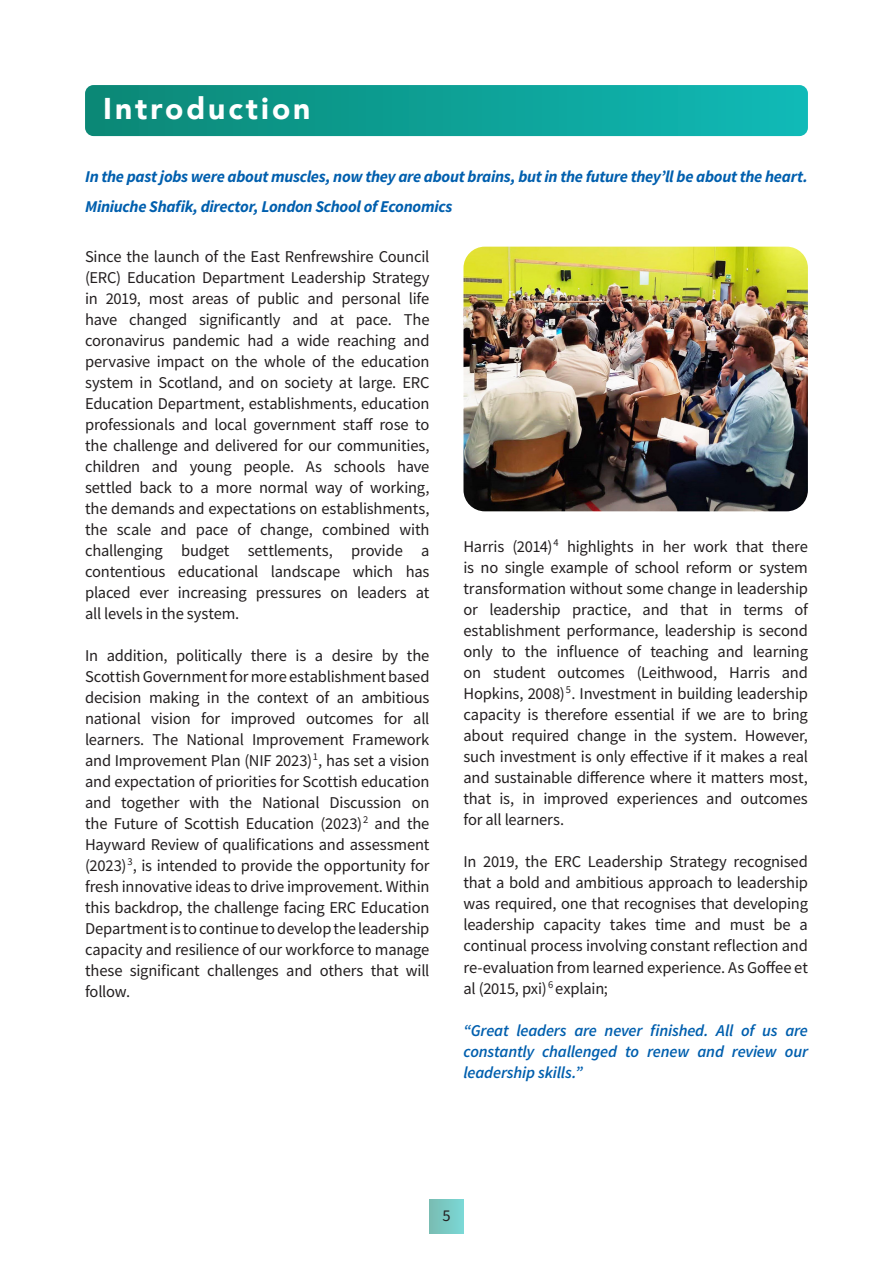
<style>
.page{position:relative;width:893px;height:1263px;background:#fff}
.page>*{position:absolute;margin:0;border:0;box-sizing:border-box;transform-origin:0 0}
.t1{font:900 30px "Avenir";letter-spacing:.1em;color:#fff}
.t2{font:16.5px/21px "Source Sans Pro";letter-spacing:-.01em;color:#231f20;text-align:justify}
.t3{font:italic 700 16.5px "Source Sans Pro";letter-spacing:-.02em;color:#015fae}
.t4{font:italic 600 16.5px/21px "Source Sans Pro";letter-spacing:-.01em;color:#015fae;text-align:justify}
</style>
<div class="page">
<div style="left:429px;top:1199px;width:34px;height:34px;background:linear-gradient(to right,#79bcb2,#7bd7d4)"></div>
<svg style="left:85px;top:85px;width:723px;height:51px;background:#0ea095"></svg>
<img style="left:463px;top:247px;width:345px;height:264px">
<p class="t1" style="left:103px;top:83px;width:209px">Introduction</p>
<p class="t3" style="left:85px;top:166px;width:724px">In the past jobs were about muscles, now they are about brains, but in the future they’ll be about the heart.</p>
<p class="t3" style="left:85px;top:195px;width:369px">Miniuche Shafik, director, London School of Economics</p>
<p class="t2" style="left:85px;top:246px;width:346px">Since the launch of the East Renfrewshire Council (ERC) Education Department Leadership Strategy in 2019, most areas of public and personal life have changed significantly and at pace. The coronavirus pandemic had a wide reaching and pervasive impact on the whole of the education system in Scotland, and on society at large. ERC Education Department, establishments, education professionals and local government staff rose to the challenge and delivered for our communities, children and young people. As schools have settled back to a more normal way of working, the demands and expectations on establishments, the scale and pace of change, combined with challenging budget settlements, provide a contentious educational landscape which has placed ever increasing pressures on leaders at all levels in the system.</p>
<p class="t2" style="left:85px;top:645px;width:346px">In addition, politically there is a desire by the Scottish Government for more establishment based decision making in the context of an ambitious national vision for improved outcomes for all learners. The National Improvement Framework and Improvement Plan (NIF 2023)<sup>1</sup>, has set a vision and expectation of priorities for Scottish education and together with the National Discussion on the Future of Scottish Education (2023)<sup>2</sup> and the Hayward Review of qualifications and assessment (2023)<sup>3</sup>, is intended to provide the opportunity for fresh innovative ideas to drive improvement. Within this backdrop, the challenge facing ERC Education Department is to continue to develop the leadership capacity and resilience of our workforce to manage these significant challenges and others that will follow.</p>
<p class="t2" style="left:463px;top:536px;width:346px">Harris (2014)<sup>4</sup> highlights in her work that there is no single example of school reform or system transformation without some change in leadership or leadership practice, and that in terms of establishment performance, leadership is second only to the influence of teaching and learning on student outcomes (Leithwood, Harris and Hopkins, 2008)<sup>5</sup>. Investment in building leadership capacity is therefore essential if we are to bring about required change in the system. However, such investment is only effective if it makes a real and sustainable difference where it matters most, that is, in improved experiences and outcomes for all learners.</p>
<p class="t2" style="left:463px;top:851px;width:346px">In 2019, the ERC Leadership Strategy recognised that a bold and ambitious approach to leadership was required, one that recognises that developing leadership capacity takes time and must be a continual process involving constant reflection and re-evaluation from learned experience. As Goffee et al (2015, pxi)<sup>6</sup> explain;</p>
<p class="t4" style="left:463px;top:1019px;width:346px">“Great leaders are never finished. All of us are constantly challenged to renew and review our leadership skills.”</p>
<p class="t2" style="left:442px;top:1205px;width:10px">5</p>
</div>
